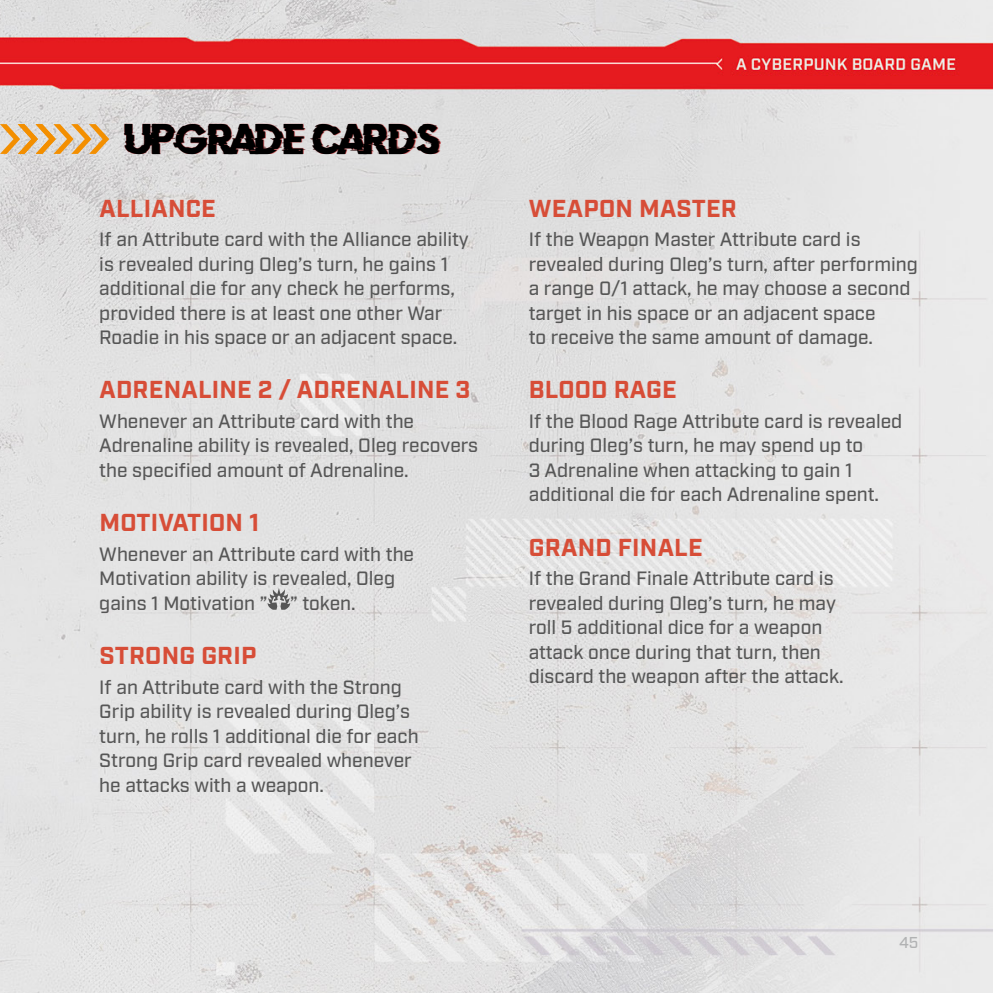
<style>
.page{position:relative;width:993px;height:993px;background:#fff}
.page>*{position:absolute;margin:0;border:0;box-sizing:border-box;transform-origin:0 0}
.t1{font:33.25px "Doctor Glitch";color:#000}
.t2{font:700 24.5px "Industry";letter-spacing:.01em;color:#d74d37}
.t3{font:500 19.25px/24.5px "Industry";color:#565656}
.t4{font:500 15.75px "Industry";color:#b1b2b3}
</style>
<div class="page">
<img style="left:0;top:0;width:992px;height:992px">
<svg style="left:267px;top:587px;width:23px;height:22px"></svg>
<div style="left:124px;top:124px;width:316px;height:30px;background:#cd1316;opacity:.75"></div>
<svg style="left:0;top:124px;width:109px;height:30px;background:#e3be89"></svg>
<h1 class="t1" style="left:124px;top:124px;width:317px">UPGRADE CARDS</h1>
<p class="t2" style="left:99px;top:193px;width:118px">ALLIANCE</p>
<p class="t3" style="left:99px;top:227px;width:371px">If an Attribute card with the Alliance ability is revealed during Oleg’s turn, he gains 1 additional die for any check he performs, provided there is at least one other War Roadie in his space or an adjacent space.</p>
<p class="t2" style="left:99px;top:375px;width:372px">ADRENALINE 2 / ADRENALINE 3</p>
<p class="t3" style="left:99px;top:409px;width:380px">Whenever an Attribute card with the<br>Adrenaline ability is revealed, Oleg recovers the specified amount of Adrenaline.</p>
<p class="t2" style="left:99px;top:508px;width:161px">MOTIVATION 1</p>
<p class="t3" style="left:99px;top:542px;width:316px">Whenever an Attribute card with the<br>Motivation ability is revealed, Oleg gains 1 Motivation ” ” token.</p>
<p class="t2" style="left:99px;top:640px;width:158px">STRONG GRIP</p>
<p class="t3" style="left:99px;top:675px;width:321px">If an Attribute card with the Strong Grip ability is revealed during Oleg’s turn, he rolls 1 additional die for each Strong Grip card revealed whenever he attacks with a weapon.</p>
<p class="t2" style="left:528px;top:193px;width:209px">WEAPON MASTER</p>
<p class="t3" style="left:528px;top:227px;width:390px">If the Weapon Master Attribute card is revealed during Oleg’s turn, after performing a range 0/1 attack, he may choose a second target in his space or an adjacent space<br>to receive the same amount of damage.</p>
<p class="t2" style="left:528px;top:375px;width:149px">BLOOD RAGE</p>
<p class="t3" style="left:528px;top:409px;width:375px">If the Blood Rage Attribute card is revealed during Oleg’s turn, he may spend up to<br>3 Adrenaline when attacking to gain 1 additional die for each Adrenaline spent.</p>
<p class="t2" style="left:528px;top:532px;width:175px">GRAND FINALE</p>
<p class="t3" style="left:528px;top:566px;width:316px">If the Grand Finale Attribute card is revealed during Oleg’s turn, he may roll 5 additional dice for a weapon attack once during that turn, then discard the weapon after the attack.</p>
<p class="t4" style="left:898px;top:932px;width:21px">45</p>
</div>
